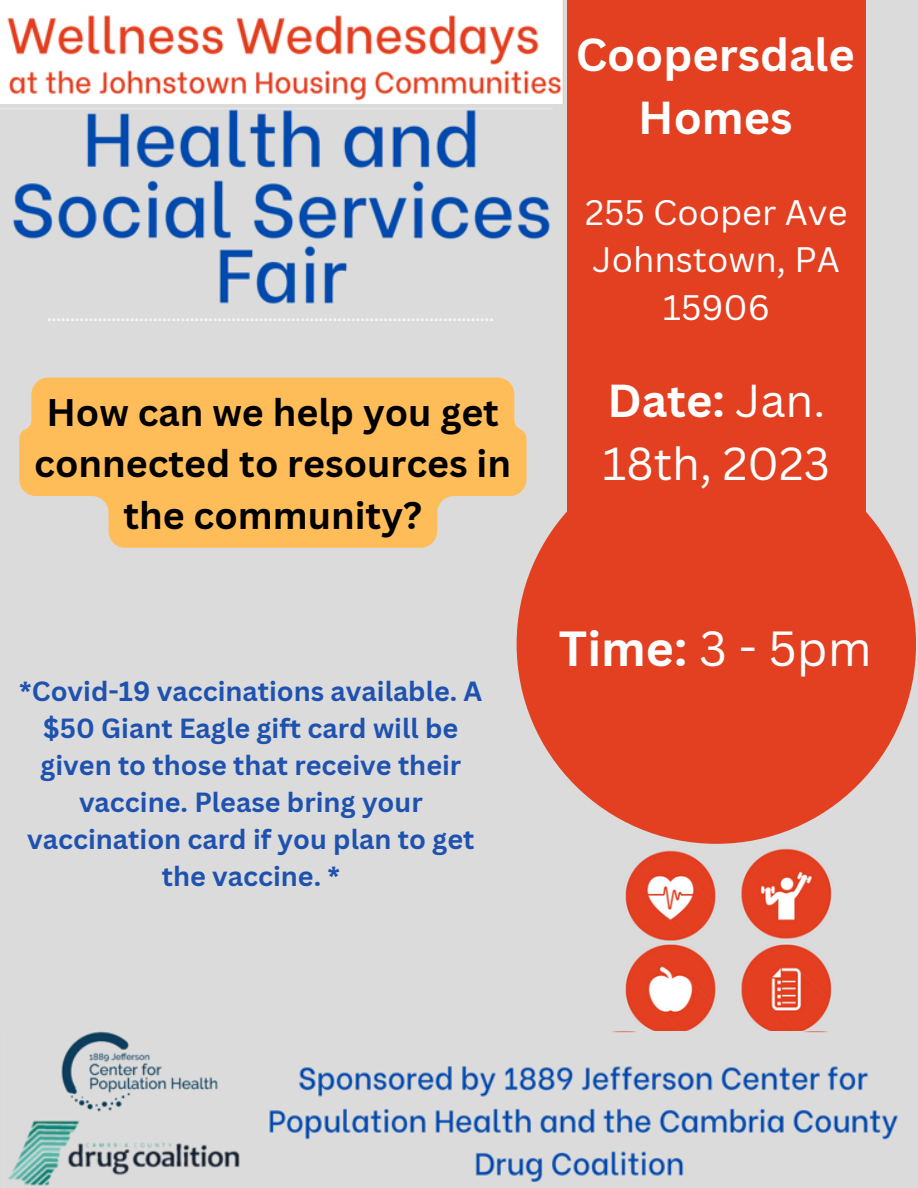
<style>
.page{position:relative;width:918px;height:1188px;background:#dbdbdb}
.page>*{position:absolute;margin:0;border:0;box-sizing:border-box;transform-origin:0 0}
.t1{font:700 48px "Canva Sans";color:#fff}
.t2{font:45px/63px "Canva Sans";color:#fff}
.t3{font:700 45px/63px "Canva Sans";color:#fff;text-align:center}
.t4{font:700 37.5px/51.8px "Canva Sans";color:#000;text-align:center}
.t5{font:34.5px/47.2px "Canva Sans";color:#fff;text-align:center}
.t6{font:700 27px/37.2px "Canva Sans";color:#1f52af;text-align:center}
.s1{font-weight:700}
.s2{font-weight:400}
</style>
<div class="page">
<img style="left:623px;top:848px;width:209px;height:184px">
<img style="left:8px;top:1032px;width:890px;height:154px">
<img style="left:0;top:0;width:564px;height:103px">
<img style="left:0;top:108px;width:552px;height:213px">
<div style="left:567px;top:0;width:299px;height:541px;background:#e34021"></div>
<div style="left:517px;top:444px;width:399px;height:400px;background:#e34021;border-radius:50%"></div>
<svg style="left:19px;top:378px;width:508px;height:170px;background:#fac069"></svg>
<h3 class="t4" style="left:34px;top:385px;width:478px">How can we help you get connected to resources in the community?</h3>
<p class="t6" style="left:19px;top:672px;width:465px">*Covid-19 vaccinations available. A $50 Giant Eagle gift card will be given to those that receive their vaccine. Please bring your vaccination card if you plan to get the vaccine. *</p>
<h2 class="t3" style="left:576px;top:22px;width:281px">Coopersdale<br>Homes</h2>
<p class="t5" style="left:585px;top:188px;width:264px">255 Cooper Ave<br>Johnstown, PA<br>15906</p>
<h2 class="t2" style="left:603px;top:368px;width:229px"><span class="s1">Date:</span> Jan.<br>18th, 2023</h2>
<h1 class="t1" style="left:559px;top:615px;width:314px">Time: <span class="s2">3 - 5pm</span></h1>
</div>
